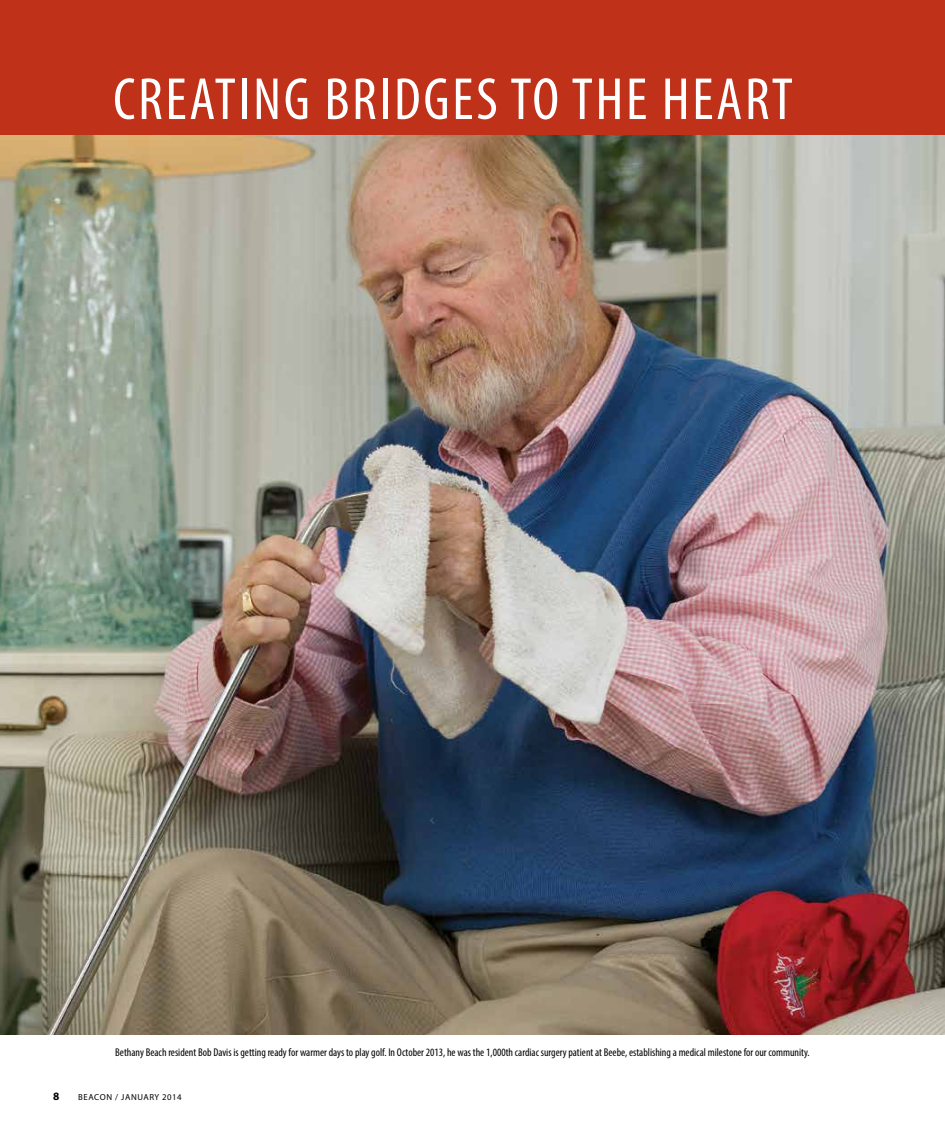
<style>
.page{position:relative;width:945px;height:1125px;background:#fff}
.page>*{position:absolute;margin:0;border:0;box-sizing:border-box;transform-origin:0 0}
.t1{font:condensed 60px "Myriad Pro";letter-spacing:.045em;color:#fff}
.t2{font:condensed 11.25px "Myriad Pro";color:#000}
.t3{font:700 11.25px "Myriad Pro";color:#000}
.t4{font:8.75px "Myriad Pro";letter-spacing:.065em;color:#000}
</style>
<div class="page">
<div style="left:0;top:0;width:945px;height:169px;background:#c0311a"></div>
<img style="left:0;top:135px;width:945px;height:900px">
<h1 class="t1" style="left:113px;top:63px;width:681px">CREATING BRIDGES TO THE HEART</h1>
<p class="t2" style="left:115px;top:1045px;width:696px">Bethany Beach resident Bob Davis is getting ready for warmer days to play golf. In October 2013, he was the 1,000th cardiac surgery patient at Beebe, establishing a medical milestone for our community.</p>
<p class="t3" style="left:53px;top:1089px;width:8px">8</p>
<p class="t4" style="left:78px;top:1091px;width:105px">BEACON / JANUARY 2014</p>
</div>
